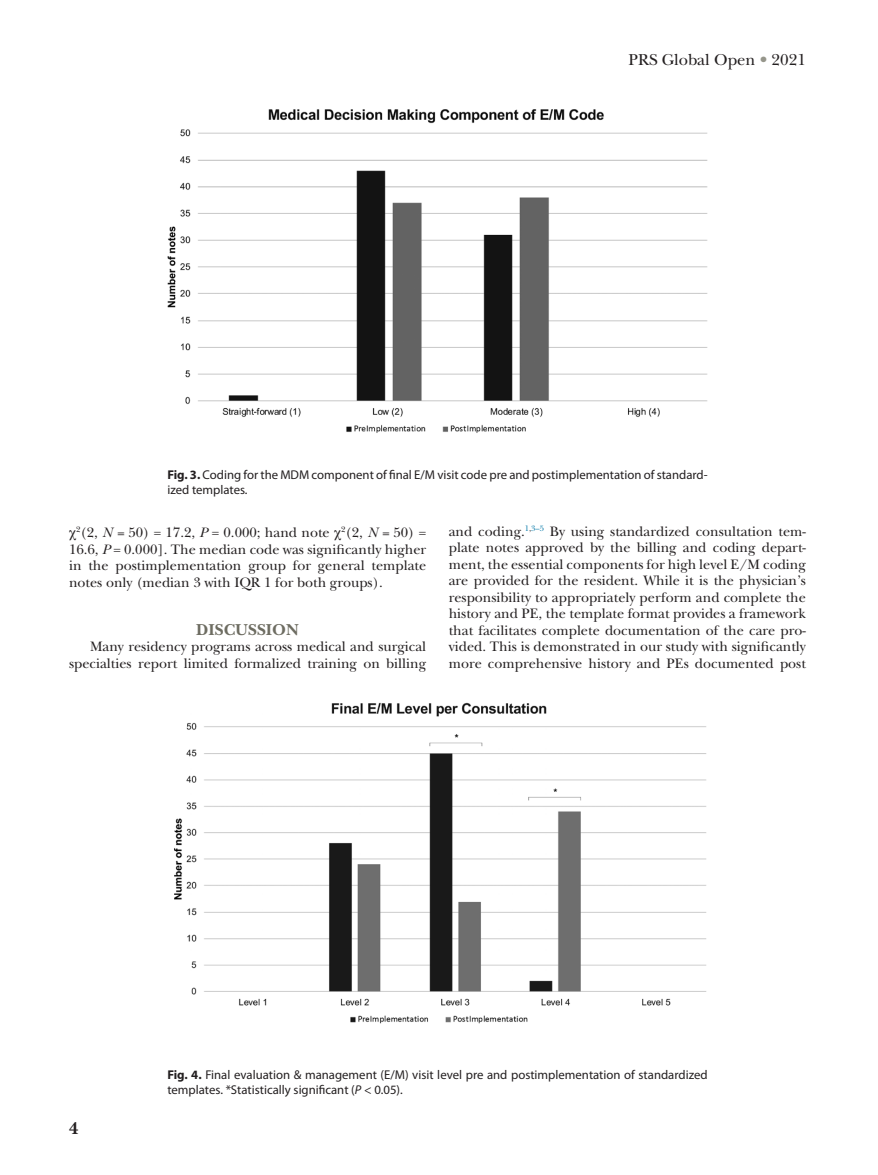
<style>
.page{position:relative;width:878px;height:1175px;background:#fff}
.page>*{position:absolute;margin:0;border:0;box-sizing:border-box;transform-origin:0 0}
.t1{font:700 18px "New Baskerville Std";color:#231f20}
.t2{font:16.5px "New Baskerville Std";color:#231f20}
.t3{font:700 16.5px "New Baskerville Std";color:#6d6c61}
.t4{font:14.25px/16.5px "New Baskerville Std";color:#231f20;text-align:justify}
.t5{font:12.75px/15px "Myriad Pro";color:#231f20}
.s1{color:#96968b}
.s2{font-weight:700}
.s3{font-family:"Gandhari Unicode"}
.s4{font-style:italic}
</style>
<div class="page">
<img style="left:167px;top:109px;width:540px;height:324px">
<img style="left:174px;top:702px;width:533px;height:322px">
<p class="t2" style="left:628px;top:50px;width:179px">PRS Global Open <span class="s1">•</span> 2021</p>
<p class="t5" style="left:167px;top:467px;width:542px"><span class="s2">Fig. 3.</span> Coding for the MDM component of final E/M visit code pre and postimplementation of standard&shy;ized templates.</p>
<p class="t4" style="left:69px;top:524px;width:359px"><span class="s3">χ</span><sup>2</sup>(2, <span class="s4">N =</span> 50) = 17.2, <span class="s4">P</span> = 0.000; hand note <span class="s3">χ</span><sup>2</sup>(2, <span class="s4">N =</span> 50) = 16.6, <span class="s4">P</span> = 0.000]. The median code was significantly higher in the postimplementation group for general template notes only (median 3 with IQR 1 for both groups).</p>
<p class="t3" style="left:196px;top:619px;width:104px">DISCUSSION</p>
<p class="t4" style="left:69px;top:638px;width:359px;text-align:right">Many residency programs across medical and surgical specialties report limited formalized training on billing</p>
<p class="t4" style="left:448px;top:523px;width:359px">and coding.<sup>1</sup><sup>,</sup><sup>3–5</sup> By using standardized consultation tem&shy;plate notes approved by the billing and coding depart&shy;ment, the essential components for high level E/M coding are provided for the resident. While it is the physician’s responsibility to appropriately perform and complete the history and PE, the template format provides a framework that facilitates complete documentation of the care pro&shy;vided. This is demonstrated in our study with significantly more comprehensive history and PEs documented post</p>
<p class="t1" style="left:69px;top:1118px;width:11px">4</p>
<p class="t5" style="left:167px;top:1067px;width:541px"><span class="s2">Fig. 4.</span> Final evaluation &amp; management (E/M) visit level pre and postimplementation of standardized templates. *Statistically significant (<span class="s4">P</span> &lt; 0.05).</p>
</div>
